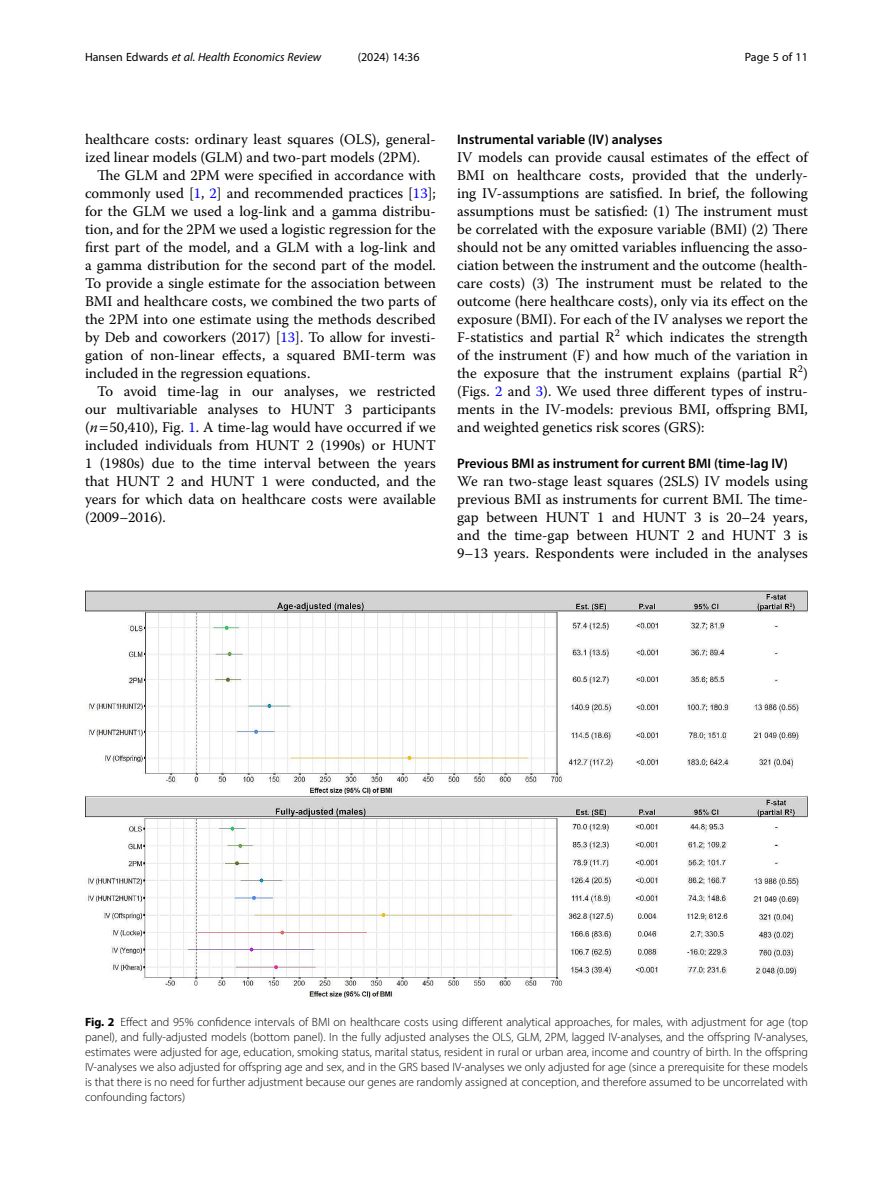
<style>
.page{position:relative;width:893px;height:1191px;background:#fff}
.page>*{position:absolute;margin:0;border:0;box-sizing:border-box;transform-origin:0 0}
.Body_Text{font:14.7px/18px "Warnock Pro";color:#000;text-align:justify}
.Body_Text_Indent{font:14.7px/18px "Warnock Pro";color:#000;text-align:justify}
.Head_2{font:600 13.8px "Myriad Pro";color:#000}
.Figure_Caption{font:300 12px/15px "Myriad Pro";color:#000;text-align:justify}
.t1{font:italic 12px "Myriad Pro";color:#000}
.t2{font:12px "Myriad Pro";color:#000}
.s1{font-style:normal}
.s2{color:#00f}
.s3{font-style:italic}
.s4{font-weight:700}
</style>
<div class="page">
<img style="left:85px;top:591px;width:723px;height:408px">
<p class="t1" style="left:85px;top:50px;width:238px"><span class="s1">Hansen Edwards</span> et al. Health Economics Review</p>
<p class="t2" style="left:358px;top:50px;width:63px">(2024) 14:36</p>
<p class="t2" style="left:745px;top:50px;width:65px">Page 5 of 11</p>
<p class="Body_Text" style="left:85px;top:130px;width:352px">healthcare costs: ordinary least squares (OLS), general&shy;ized linear models (GLM) and two-part models (2PM).</p>
<p class="Body_Text_Indent" style="left:85px;top:166px;width:352px;text-indent:12px">The GLM and 2PM were specified in accordance with commonly used [<span class="s2">1</span>, <span class="s2">2</span>] and recommended practices [<span class="s2">13</span>]; for the GLM we used a log-link and a gamma distribu&shy;tion, and for the 2PM we used a logistic regression for the first part of the model, and a GLM with a log-link and a gamma distribution for the second part of the model.<br>To provide a single estimate for the association between BMI and healthcare costs, we combined the two parts of the 2PM into one estimate using the methods described by Deb and coworkers (2017) [<span class="s2">13</span>]. To allow for investi&shy;gation of non-linear effects, a squared BMI-term was included in the regression equations.</p>
<p class="Body_Text_Indent" style="left:85px;top:382px;width:352px;text-indent:12px">To avoid time-lag in our analyses, we restricted our multivariable analyses to HUNT 3 participants (<span class="s3">n</span> 50,410), Fig. <span class="s2">1</span>. A time-lag would have occurred if we included individuals from HUNT 2 (1990s) or HUNT 1 (1980s) due to the time interval between the years that HUNT 2 and HUNT 1 were conducted, and the years for which data on healthcare costs were available (2009–2016).</p>
<p class="Head_2" style="left:457px;top:131px;width:207px">Instrumental variable (IV) analyses</p>
<p class="Body_Text" style="left:457px;top:148px;width:352px">IV models can provide causal estimates of the effect of BMI on healthcare costs, provided that the underly&shy;ing IV-assumptions are satisfied. In brief, the following assumptions must be satisfied: (1) The instrument must be correlated with the exposure variable (BMI) (2) There should not be any omitted variables influencing the asso&shy;ciation between the instrument and the outcome (health&shy;care costs) (3) The instrument must be related to the outcome (here healthcare costs), only via its effect on the exposure (BMI). For each of the IV analyses we report the F-statistics and partial R<sup>2</sup> which indicates the strength of the instrument (F) and how much of the variation in the exposure that the instrument explains (partial R<sup>2</sup>) (Figs. <span class="s2">2</span> and <span class="s2">3</span>). We used three different types of instru&shy;ments in the IV-models: previous BMI, offspring BMI, and weighted genetics risk scores (GRS):</p>
<p class="Head_2" style="left:457px;top:455px;width:332px">Previous BMI as instrument for current BMI (time-lag IV)</p>
<p class="Body_Text" style="left:457px;top:472px;width:352px">We ran two-stage least squares (2SLS) IV models using previous BMI as instruments for current BMI. The time&shy;gap between HUNT 1 and HUNT 3 is 20–24 years, and the time-gap between HUNT 2 and HUNT 3 is 9–13 years. Respondents were included in the analyses</p>
<p class="Figure_Caption" style="left:85px;top:1014px;width:724px"><span class="s4">Fig. 2</span> Effect and 95% confidence intervals of BMI on healthcare costs using different analytical approaches, for males, with adjustment for age (top panel), and fully-adjusted models (bottom panel). In the fully adjusted analyses the OLS, GLM, 2PM, lagged IV-analyses, and the offspring IV-analyses, estimates were adjusted for age, education, smoking status, marital status, resident in rural or urban area, income and country of birth. In the offspring IV-analyses we also adjusted for offspring age and sex, and in the GRS based IV-analyses we only adjusted for age (since a prerequisite for these models is that there is no need for further adjustment because our genes are randomly assigned at conception, and therefore assumed to be uncorrelated with confounding factors)</p>
</div>
